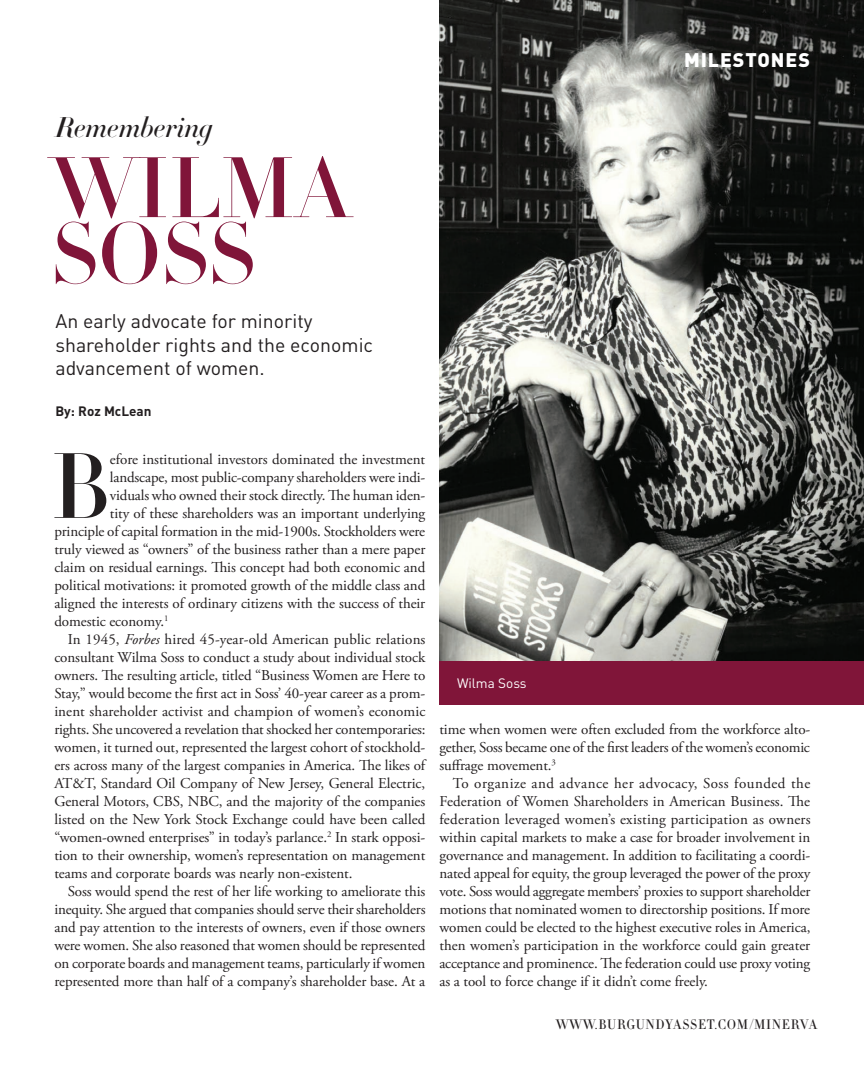
<style>
.page{position:relative;width:864px;height:1080px;background:#fff}
.page>*{position:absolute;margin:0;border:0;box-sizing:border-box;transform-origin:0 0}
.t1{font:91.2px "Didot HTF M42 Medium";color:#231f20}
.t2{font:84.3px "Didot HTF M42 Medium";color:#801539}
.t3{font:28.05px "Didot HTF M42 Medium Ital";color:#231f20}
.t4{font:19.5px/23.4px "DIN";color:#231f20}
.t5{font:900 19.5px "DIN";letter-spacing:.05em;color:#fff}
.t6{font:15px/18px "Adobe Garamond Pro";letter-spacing:-.005em;color:#231f20;text-align:justify}
.t7{font:13.5px "Didot HTF L06 Light";letter-spacing:.05em;color:#231f20}
.t8{font:700 13.5px "DIN";color:#231f20}
.t9{font:13.5px "DIN";color:#fff}
.s1{font-style:italic}
</style>
<div class="page">
<img style="left:439px;top:0;width:425px;height:661px">
<div style="left:439px;top:661px;width:425px;height:44px;background:#801539"></div>
<p class="t5" style="left:684px;top:47px;width:127px">MILESTONES</p>
<p class="t3" style="left:55px;top:109px;width:159px">Remembering</p>
<p class="t2" style="left:51px;top:137px;width:302px">WILMA</p>
<p class="t2" style="left:51px;top:202px;width:206px">SOSS</p>
<p class="t4" style="left:55px;top:309px;width:319px">An early advocate for minority shareholder rights and the economic advancement of women.</p>
<p class="t8" style="left:55px;top:403px;width:98px">By: Roz McLean</p>
<p class="t1" style="left:51px;top:431px;width:61px">B</p>
<p class="t6" style="left:110px;top:451px;width:317px">efore institutional investors dominated the investment</p>
<p class="t6" style="left:110px;top:469px;width:317px">landscape, most public-company shareholders were indi-</p>
<p class="t6" style="left:110px;top:487px;width:317px">viduals who owned their stock directly. The human iden-</p>
<p class="t6" style="left:110px;top:505px;width:317px">tity of these shareholders was an important underlying</p>
<p class="t6" style="left:54px;top:523px;width:372px">principle of capital formation in the mid-1900s. Stockholders were</p>
<p class="t6" style="left:54px;top:541px;width:372px">truly viewed as “owners” of the business rather than a mere paper</p>
<p class="t6" style="left:54px;top:559px;width:372px">claim on residual earnings. This concept had both economic and</p>
<p class="t6" style="left:54px;top:577px;width:372px">political motivations: it promoted growth of the middle class and</p>
<p class="t6" style="left:54px;top:595px;width:372px">aligned the interests of ordinary citizens with the success of their</p>
<p class="t6" style="left:54px;top:613px;width:116px">domestic economy.<sup>1</sup></p>
<p class="t6" style="left:54px;top:631px;width:373px;text-indent:14px">In 1945, <span class="s1">Forbes</span> hired 45-year-old American public relations consultant Wilma Soss to conduct a study about individual stock owners. The resulting article, titled “Business Women are Here to Stay,” would become the first act in Soss’ 40-year career as a prom&shy;inent shareholder activist and champion of women’s economic rights. She uncovered a revelation that shocked her contemporaries: women, it turned out, represented the largest cohort of stockhold&shy;ers across many of the largest companies in America. The likes of AT&amp;T, Standard Oil Company of New Jersey, General Electric, General Motors, CBS, NBC, and the majority of the companies listed on the New York Stock Exchange could have been called “women-owned enterprises” in today’s parlance.<sup>2</sup> In stark opposi&shy;tion to their ownership, women’s representation on management teams and corporate boards was nearly non-existent.</p>
<p class="t6" style="left:54px;top:883px;width:373px;text-indent:14px">Soss would spend the rest of her life working to ameliorate this inequity. She argued that companies should serve their shareholders and pay attention to the interests of owners, even if those owners were women. She also reasoned that women should be represented on corporate boards and management teams, particularly if women represented more than half of a company’s shareholder base. At a</p>
<p class="t9" style="left:457px;top:675px;width:71px">Wilma Soss</p>
<p class="t6" style="left:439px;top:721px;width:372px">time when women were often excluded from the workforce alto&shy;gether, Soss became one of the first leaders of the women’s economic suffrage movement.<sup>3</sup></p>
<p class="t6" style="left:439px;top:775px;width:373px;text-indent:14px">To organize and advance her advocacy, Soss founded the Federation of Women Shareholders in American Business. The federation leveraged women’s existing participation as owners within capital markets to make a case for broader involvement in governance and management. In addition to facilitating a coordi&shy;nated appeal for equity, the group leveraged the power of the proxy vote. Soss would aggregate members’ proxies to support shareholder motions that nominated women to directorship positions. If more women could be elected to the highest executive roles in America, then women’s participation in the workforce could gain greater acceptance and prominence. The federation could use proxy voting as a tool to force change if it didn’t come freely.</p>
<p class="t7" style="left:556px;top:1016px;width:263px">WWW.BURGUNDYASSET.COM/MINERVA</p>
</div>
